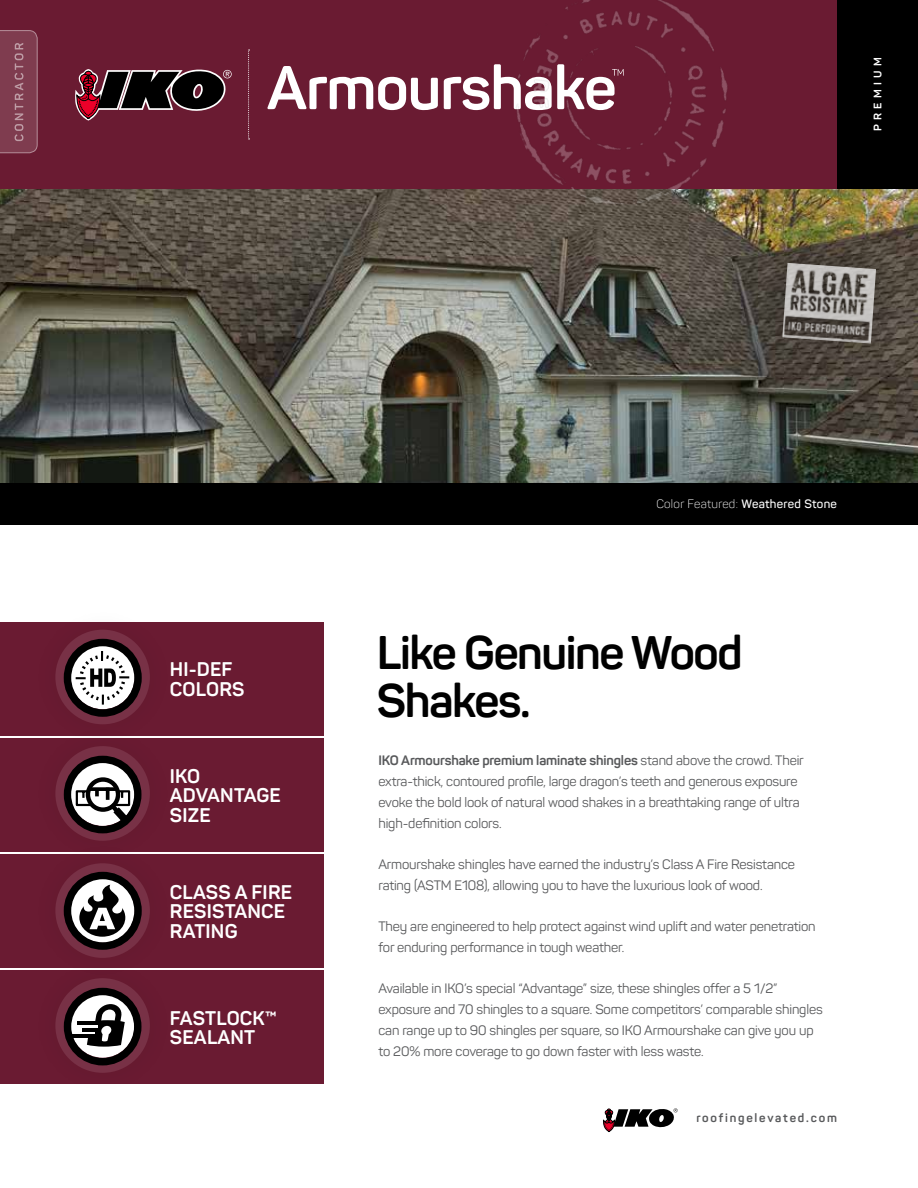
<style>
.page{position:relative;width:918px;height:1188px;background:#fff}
.page>*{position:absolute;margin:0;border:0;box-sizing:border-box;transform-origin:0 0}
.t1{font:700 46.5px/48px "Panton";letter-spacing:-.03em;color:#000}
.t2{font:700 19.5px/19.5px "Panton";letter-spacing:.01em;color:#fff}
.t3{font:13.5px/21px "Panton";letter-spacing:-.01em;color:#58595b}
.t4{font:300 12px "Panton";letter-spacing:.025em;color:#fff}
.t5{font:700 12px "Panton";letter-spacing:.15em;color:#58595b}
.t6{font:700 10.8px "Panton";letter-spacing:.4em;color:#fff}
.s1{font-weight:600}
.s2{font-weight:700}
</style>
<div class="page">
<img style="left:0;top:189px;width:918px;height:295px">
<div style="left:0;top:484px;width:918px;height:41px;background:#000"></div>
<div style="left:0;top:0;width:918px;height:189px;background:#6a1b32"></div>
<div style="left:837px;top:0;width:81px;height:189px;background:#000"></div>
<svg style="left:0;top:30px;width:38px;height:124px;background:#844456"></svg>
<svg style="left:267px;top:66px;width:214px;height:44px"></svg>
<img style="left:481px;top:0;width:277px;height:238px">
<svg style="left:248px;top:50px;width:2px;height:90px"></svg>
<svg style="left:75px;top:69px;width:157px;height:52px"></svg>
<svg style="left:748px;top:229px;width:162px;height:148px;background:#524b3d"></svg>
<img style="left:782px;top:263px;width:94px;height:81px">
<svg style="left:603px;top:1108px;width:75px;height:24px"></svg>
<div style="left:0;top:622px;width:324px;height:113px;background:#6a1b32"></div>
<div style="left:31px;top:605px;width:144px;height:144px;background:#000;opacity:.75"></div>
<svg style="left:55px;top:630px;width:95px;height:94px;background:#64283a"></svg>
<svg style="left:70px;top:645px;width:65px;height:64px"></svg>
<svg style="left:76px;top:651px;width:53px;height:54px;background:#bebebe"></svg>
<div style="left:64px;top:639px;width:78px;height:78px;border:7px solid #000;border-radius:50%"></div>
<div style="left:0;top:738px;width:324px;height:113px;background:#6a1b32"></div>
<div style="left:31px;top:722px;width:144px;height:143px;background:#691a31"></div>
<svg style="left:55px;top:746px;width:95px;height:95px;background:#6a2a3d"></svg>
<svg style="left:70px;top:761px;width:65px;height:65px"></svg>
<div style="left:64px;top:756px;width:77px;height:77px;border:7px solid #000;border-radius:50%"></div>
<svg style="left:88px;top:780px;width:30px;height:30px"></svg>
<div style="left:86px;top:777px;width:34px;height:35px;border:4px solid #000;border-radius:50%"></div>
<svg style="left:88px;top:787px;width:28px;height:2px"></svg>
<svg style="left:75px;top:789px;width:60px;height:40px;background:#878384"></svg>
<svg style="left:106px;top:788px;width:4px;height:12px"></svg>
<div style="left:0;top:970px;width:324px;height:113px;background:#6a1b32"></div>
<div style="left:31px;top:954px;width:144px;height:143px;background:#000;opacity:.75"></div>
<svg style="left:55px;top:978px;width:95px;height:95px;background:#612738"></svg>
<div style="left:70px;top:993px;width:65px;height:65px;background:#fff;border-radius:50%"></div>
<svg style="left:87px;top:1004px;width:38px;height:43px"></svg>
<svg style="left:72px;top:1032px;width:22px;height:3px"></svg>
<hr style="left:82px;top:1028px;width:16px;height:4px;background:#000">
<hr style="left:75px;top:1025px;width:23px;height:3px;background:#fff">
<hr style="left:77px;top:1021px;width:24px;height:4px;background:#000">
<hr style="left:70px;top:1035px;width:27px;height:3px;background:#000">
<div style="left:64px;top:988px;width:77px;height:77px;border:7px solid #000;border-radius:50%"></div>
<div style="left:0;top:854px;width:324px;height:113px;background:#6a1b32"></div>
<div style="left:31px;top:839px;width:144px;height:143px;background:#691a31"></div>
<svg style="left:55px;top:863px;width:95px;height:95px;background:#612738"></svg>
<svg style="left:70px;top:878px;width:65px;height:65px"></svg>
<div style="left:64px;top:872px;width:78px;height:78px;border:7px solid #000;border-radius:50%"></div>
<svg style="left:79px;top:885px;width:46px;height:52px;background:#848484"></svg>
<p class="t6" style="left:871px;top:131px;width:75px;rotate:-90deg">PREMIUM</p>
<h2 class="t2" style="left:170px;top:659px;width:76px">HI-DEF<br>COLORS</h2>
<h2 class="t2" style="left:170px;top:766px;width:112px">IKO<br>ADVANTAGE<br>SIZE</h2>
<h2 class="t2" style="left:170px;top:882px;width:124px">CLASS A FIRE<br>RESISTANCE<br>RATING</h2>
<h2 class="t2" style="left:170px;top:1008px;width:109px">FASTLOCK™<br>SEALANT</h2>
<p class="t4" style="left:656px;top:497px;width:182px">Color Featured: <span class="s1">Weathered Stone</span></p>
<h1 class="t1" style="left:377px;top:628px;width:367px">Like Genuine Wood<br>Shakes.</h1>
<p class="t3" style="left:378px;top:749px;width:427px"><span class="s2">IKO Armourshake premium laminate shingles</span> stand above the crowd. Their extra-thick, contoured profile, large dragon’s teeth and generous exposure evoke the bold look of natural wood shakes in a breathtaking range of ultra high-definition colors.</p>
<p class="t3" style="left:378px;top:854px;width:418px">Armourshake shingles have earned the industry’s Class A Fire Resistance rating (ASTM E108), allowing you to have the luxurious look of wood.</p>
<p class="t3" style="left:378px;top:916px;width:439px">They are engineered to help protect against wind uplift and water penetration for enduring performance in tough weather.</p>
<p class="t3" style="left:378px;top:978px;width:446px">Available in IKO’s special “Advantage” size, these shingles offer a 5 1/2” exposure and 70 shingles to a square. Some competitors’ comparable shingles can range up to 90 shingles per square, so IKO Armourshake can give you up to 20% more coverage to go down faster with less waste.</p>
<p class="t5" style="left:696px;top:1110px;width:142px">roofingelevated.com</p>
</div>
